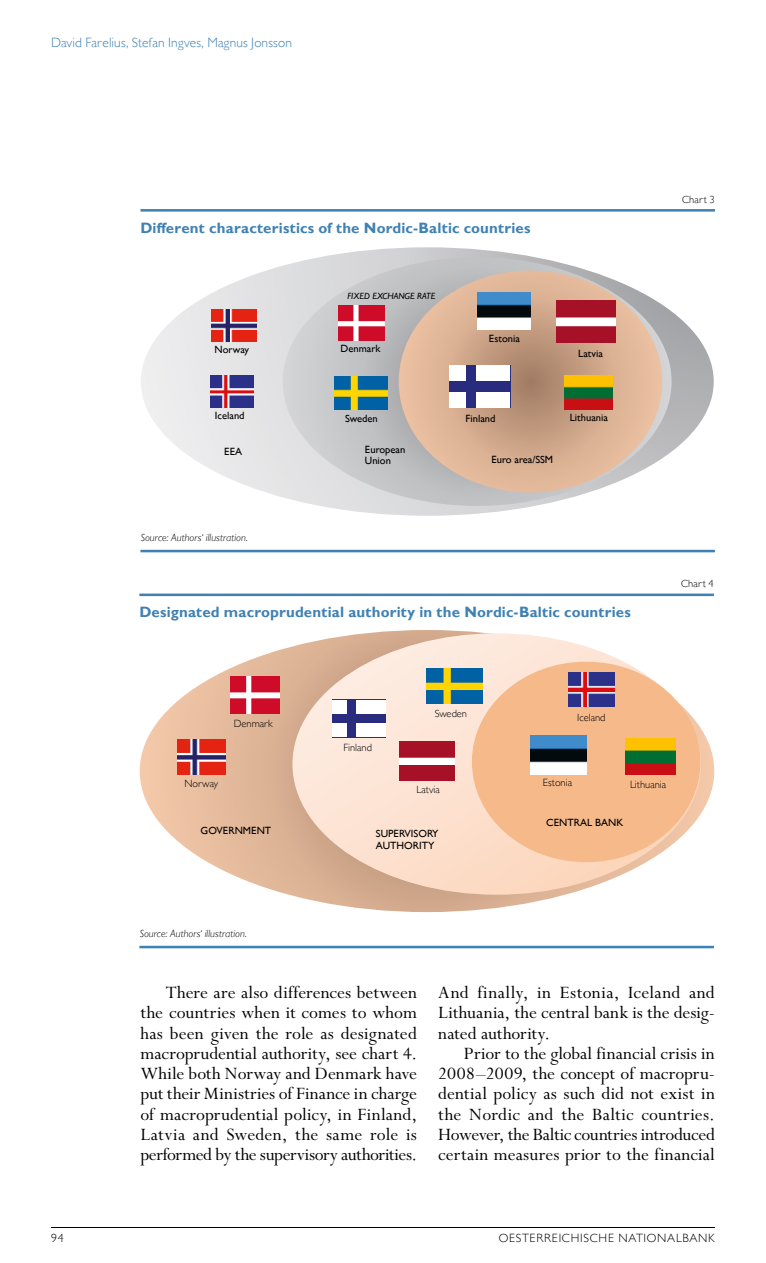
<style>
.page{position:relative;width:766px;height:1263px;background:#fff}
.page>*{position:absolute;margin:0;border:0;box-sizing:border-box;transform-origin:0 0}
.t1{font:19.5px/20.2px "Perpetua Std";color:#000;text-align:justify}
.t2{font:700 15px "Gill Sans MT Pro";letter-spacing:.01em;color:#4081b3}
.t3{font:300 13.5px "Gill Sans MT Pro";letter-spacing:.01em;color:#4081b3}
.t4{font:300 12px "Gill Sans MT Pro";letter-spacing:.06em;color:#000}
.t5{font:500 10.5px/10.8px "Gill Sans MT Pro";color:#000}
.t6{font:300 10.5px "Gill Sans MT Pro";color:#000}
.t7{font:italic 300 10.5px "Gill Sans MT Pro";letter-spacing:.01em;color:#000}
.t8{font:italic 500 9px "Gill Sans MT Pro";color:#000}
</style>
<div class="page">
<hr style="left:51px;top:1227px;width:663px;height:1px;background:#000">
<hr style="left:140px;top:209px;width:574px;height:3px;background:#4081b3">
<hr style="left:140px;top:550px;width:574px;height:2px;background:#4081b3">
<svg style="left:141px;top:247px;width:572px;height:269px"></svg>
<svg style="left:283px;top:257px;width:388px;height:249px;background:#d1d2d4"></svg>
<svg style="left:398px;top:271px;width:264px;height:222px;background:#d1b39e"></svg>
<img style="left:211px;top:309px;width:45px;height:33px">
<img style="left:338px;top:305px;width:46px;height:35px">
<img style="left:334px;top:376px;width:54px;height:33px">
<img style="left:477px;top:293px;width:53px;height:37px">
<img style="left:564px;top:376px;width:48px;height:34px">
<img style="left:556px;top:301px;width:59px;height:42px">
<img style="left:210px;top:375px;width:43px;height:32px">
<img style="left:449px;top:366px;width:61px;height:42px">
<div style="left:476px;top:365px;width:34px;height:16px;background:#fff"></div>
<div style="left:449px;top:365px;width:17px;height:16px;background:#fff"></div>
<div style="left:449px;top:392px;width:17px;height:16px;background:#fff"></div>
<div style="left:476px;top:392px;width:34px;height:16px;background:#fff"></div>
<hr style="left:139px;top:593px;width:574px;height:3px;background:#4081b3">
<hr style="left:139px;top:946px;width:574px;height:2px;background:#4081b3">
<svg style="left:140px;top:630px;width:574px;height:282px"></svg>
<svg style="left:292px;top:633px;width:408px;height:262px;background:#f4dbcb"></svg>
<div style="left:472px;top:662px;width:228px;height:200px;background:#f6b98a;border-radius:50%"></div>
<img style="left:177px;top:739px;width:48px;height:35px">
<img style="left:568px;top:672px;width:46px;height:34px">
<img style="left:625px;top:739px;width:50px;height:35px">
<img style="left:231px;top:677px;width:48px;height:36px">
<img style="left:530px;top:736px;width:56px;height:38px">
<img style="left:332px;top:700px;width:54px;height:37px">
<img style="left:427px;top:669px;width:55px;height:34px">
<img style="left:399px;top:742px;width:56px;height:39px">
<div style="left:356px;top:700px;width:30px;height:13px;background:#fff"></div>
<div style="left:332px;top:700px;width:15px;height:13px;background:#fff"></div>
<div style="left:332px;top:723px;width:15px;height:14px;background:#fff"></div>
<div style="left:356px;top:723px;width:30px;height:14px;background:#fff"></div>
<p class="t3" style="left:51px;top:35px;width:242px">David Farelius, Stefan Ingves, Magnus Jonsson</p>
<p class="t2" style="left:140px;top:218px;width:391px">Different characteristics of the Nordic-Baltic countries</p>
<p class="t8" style="left:347px;top:291px;width:89px">FIXED EXCHANGE RATE</p>
<p class="t5" style="left:214px;top:344px;width:36px">Norway</p>
<p class="t5" style="left:340px;top:343px;width:41px">Denmark</p>
<p class="t5" style="left:489px;top:333px;width:32px">Estonia</p>
<p class="t5" style="left:578px;top:348px;width:26px">Latvia</p>
<p class="t5" style="left:215px;top:410px;width:31px">Iceland</p>
<p class="t5" style="left:465px;top:413px;width:31px">Finland</p>
<p class="t5" style="left:569px;top:412px;width:40px">Lithuania</p>
<p class="t5" style="left:345px;top:413px;width:34px">Sweden</p>
<p class="t5" style="left:224px;top:446px;width:19px">EEA</p>
<p class="t5" style="left:365px;top:444px;width:42px">European<br>Union</p>
<p class="t5" style="left:491px;top:454px;width:63px">Euro area/SSM</p>
<p class="t7" style="left:141px;top:531px;width:108px">Source: Authors‘ illustration.</p>
<p class="t2" style="left:139px;top:603px;width:493px">Designated macroprudential authority in the Nordic-Baltic countries</p>
<p class="t6" style="left:682px;top:193px;width:34px">Chart 3</p>
<p class="t6" style="left:680px;top:577px;width:34px">Chart 4</p>
<p class="t6" style="left:234px;top:717px;width:40px">Denmark</p>
<p class="t6" style="left:435px;top:707px;width:34px">Sweden</p>
<p class="t6" style="left:577px;top:711px;width:30px">Iceland</p>
<p class="t6" style="left:343px;top:741px;width:30px">Finland</p>
<p class="t6" style="left:184px;top:777px;width:35px">Norway</p>
<p class="t6" style="left:416px;top:783px;width:25px">Latvia</p>
<p class="t6" style="left:542px;top:776px;width:31px">Estonia</p>
<p class="t6" style="left:630px;top:778px;width:38px">Lithuania</p>
<p class="t5" style="left:200px;top:825px;width:72px">GOVERNMENT</p>
<p class="t5" style="left:376px;top:828px;width:64px;line-height:11.7px">SUPERVISORY<br>AUTHORITY</p>
<p class="t5" style="left:546px;top:817px;width:78px">CENTRAL BANK</p>
<p class="t7" style="left:140px;top:927px;width:108px">Source: Authors‘ illustration.</p>
<p class="t1" style="left:140px;top:983px;width:278px;text-indent:26px">There are also differences between the countries when it comes to whom has been given the role as designated macroprudential authority, see chart 4.<br>While both Norway and Denmark have put their Ministries of Finance in charge of macroprudential policy, in Finland, Latvia and Sweden, the same role is performed by the supervisory authorities.</p>
<p class="t1" style="left:438px;top:983px;width:278px">And finally, in Estonia, Iceland and Lithuania, the central bank is the desig&shy;nated authority.</p>
<p class="t1" style="left:438px;top:1044px;width:278px;text-indent:26px">Prior to the global financial crisis in 2008–2009, the concept of macropru&shy;dential policy as such did not exist in the Nordic and the Baltic countries.<br>However, the Baltic countries introduced certain measures prior to the financial</p>
<p class="t4" style="left:51px;top:1231px;width:14px">94</p>
<p class="t4" style="left:498px;top:1231px;width:218px">OESTERREICHISCHE NATIONALBANK</p>
</div>
